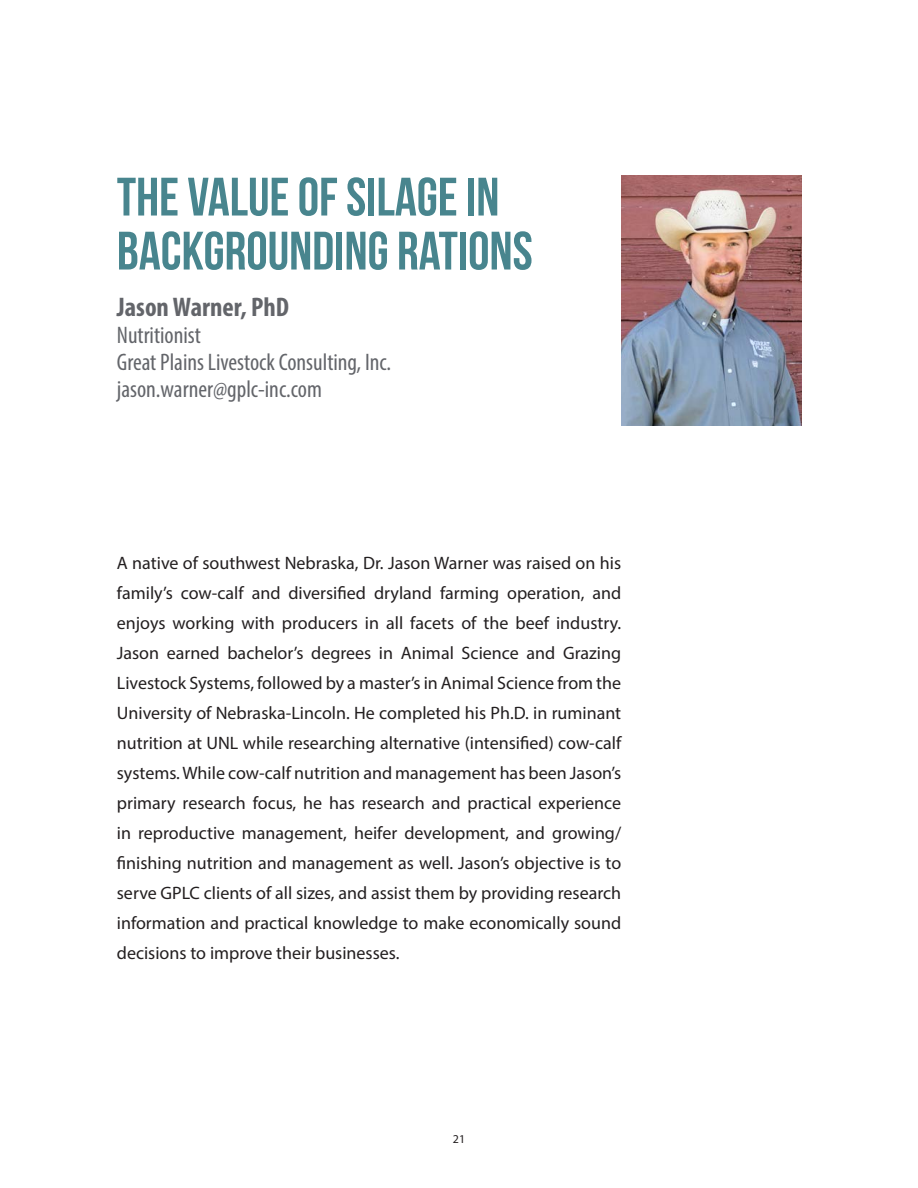
<style>
.page{position:relative;width:918px;height:1188px;background:#fff}
.page>*{position:absolute;margin:0;border:0;box-sizing:border-box;transform-origin:0 0}
.t1{font:700 54px/54px "Bebas Neue";color:#48858e}
.t2{font:700 condensed 27px "Myriad Pro";color:#63656a}
.t3{font:condensed 24px/27px "Myriad Pro";color:#63656a}
.t4{font:18px/30px "Myriad Pro";color:#231f20;text-align:justify}
.t5{font:12px "Myriad Pro";color:#231f20}
</style>
<div class="page">
<img style="left:621px;top:175px;width:180px;height:251px">
<h1 class="t1" style="left:117px;top:169px;width:417px">THE VALUE OF SILAGE IN<br>BACKGROUNDING RATIONS</h1>
<h2 class="t2" style="left:117px;top:290px;width:174px">Jason Warner, PhD</h2>
<h3 class="t3" style="left:117px;top:321px;width:276px">Nutritionist<br>Great Plains Livestock Consulting, Inc. jason.warner@gplc-inc.com</h3>
<p class="t4" style="left:117px;top:547px;width:506px">A native of southwest Nebraska, Dr. Jason Warner was raised on his family’s cow-calf and diversified dryland farming operation, and enjoys working with producers in all facets of the beef industry.<br>Jason earned bachelor’s degrees in Animal Science and Grazing Livestock Systems, followed by a master’s in Animal Science from the University of Nebraska-Lincoln. He completed his Ph.D. in ruminant nutrition at UNL while researching alternative (intensified) cow-calf systems. While cow-calf nutrition and management has been Jason’s primary research focus, he has research and practical experience in reproductive management, heifer development, and growing/ finishing nutrition and management as well. Jason’s objective is to serve GPLC clients of all sizes, and assist them by providing research information and practical knowledge to make economically sound decisions to improve their businesses.</p>
<p class="t5" style="left:453px;top:1132px;width:14px">21</p>
</div>
